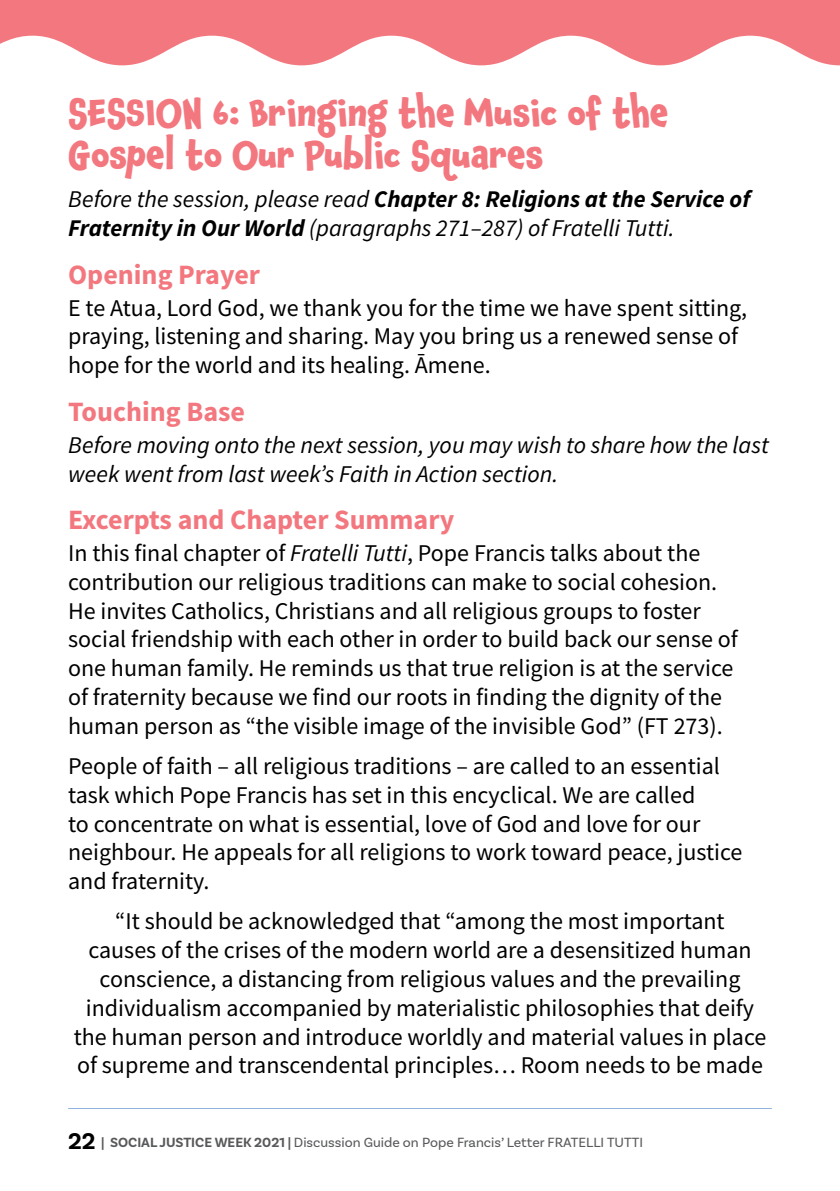
<style>
.page{position:relative;width:840px;height:1191px;background:#fff}
.page>*{position:absolute;margin:0;border:0;box-sizing:border-box;transform-origin:0 0}
.t1{font:700 36px/42px "Chaloops";color:#f3777e}
.t2{font:700 28px "Source Sans Pro";color:#f3777e}
.t3{font:24px/28.8px "Source Sans Pro";color:#000}
.t4{font:italic 24px/28.8px "Source Sans Pro";color:#000}
.t5{font:14px "Basic Sans";color:#58595b}
.s1{font-weight:700}
.s2{font-style:italic}
.s3{font-weight:700;font-size:24px;color:#000}
</style>
<div class="page">
<hr style="left:68px;top:1108px;width:703px;height:1px;background:#8fb4df">
<svg style="left:0;top:0;width:839px;height:65px;fill:#f3777e"></svg>
<h1 class="t1" style="left:68px;top:92px;width:601px">SESSION 6: Bringing the Music of the<br>Gospel to Our Public Squares</h1>
<p class="t4" style="left:68px;top:185px;width:683px">Before the session, please read <span class="s1">Chapter 8: Religions at the Service of<br>Fraternity in Our World</span> (paragraphs 271–287) of Fratelli Tutti.</p>
<p class="t2" style="left:68px;top:256px;width:193px">Opening Prayer</p>
<p class="t3" style="left:68px;top:293px;width:680px">E te Atua, Lord God, we thank you for the time we have spent sitting, praying, listening and sharing. May you bring us a renewed sense of hope for the world and its healing. Āmene.</p>
<p class="t2" style="left:68px;top:393px;width:178px">Touching Base</p>
<p class="t4" style="left:68px;top:430px;width:702px">Before moving onto the next session, you may wish to share how the last week went from last week’s Faith in Action section.</p>
<p class="t2" style="left:68px;top:501px;width:387px">Excerpts and Chapter Summary</p>
<p class="t3" style="left:68px;top:538px;width:671px">In this final chapter of <span class="s2">Fratelli Tutti</span>, Pope Francis talks about the contribution our religious traditions can make to social cohesion.<br>He invites Catholics, Christians and all religious groups to foster social friendship with each other in order to build back our sense of one human family. He reminds us that true religion is at the service of fraternity because we find our roots in finding the dignity of the human person as “the visible image of the invisible God” (FT 273).</p>
<p class="t3" style="left:68px;top:751px;width:675px">People of faith – all religious traditions – are called to an essential task which Pope Francis has set in this encyclical. We are called<br>to concentrate on what is essential, love of God and love for our neighbour. He appeals for all religions to work toward peace, justice and fraternity.</p>
<p class="t3" style="left:74px;top:906px;width:693px;text-align:center">“It should be acknowledged that “among the most important<br>causes of the crises of the modern world are a desensitized human conscience, a distancing from religious values and the prevailing individualism accompanied by materialistic philosophies that deify the human person and introduce worldly and material values in place of supreme and transcendental principles… Room needs to be made</p>
<p class="t5" style="left:68px;top:1133px;width:576px"><span class="s3">22</span> <span class="s1">| SOCIAL JUSTICE WEEK 2021 |</span> Discussion Guide on Pope Francis’ Letter FRATELLI TUTTI</p>
</div>
